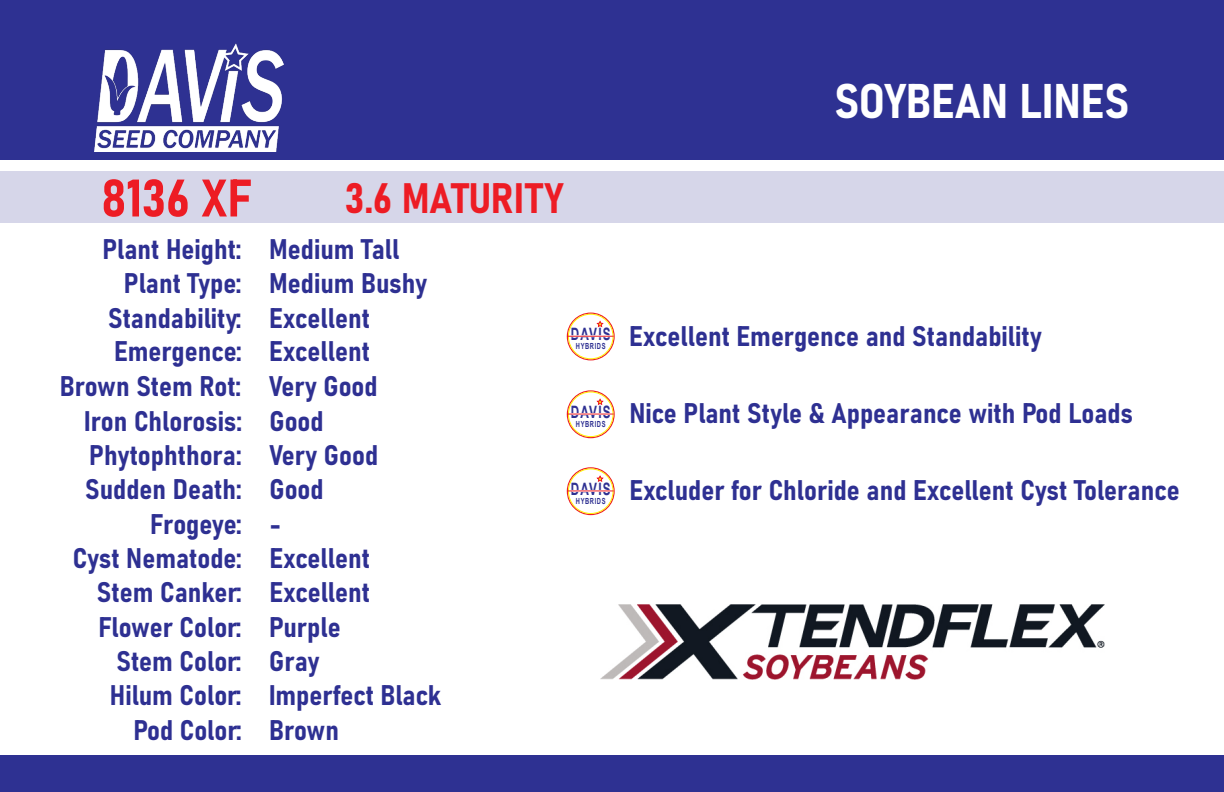
<style>
.page{position:relative;width:1224px;height:792px;background:#fff}
.page>*{position:absolute;margin:0;border:0;box-sizing:border-box;transform-origin:0 0}
.t1{font:52px "Bahnschrift";color:#ed1c24}
.t2{font:48px "Bahnschrift";color:#fff}
.t3{font:42px "Bahnschrift";color:#ed1c24}
.t4{font:28px "Bahnschrift";color:#2e3092}
.t5{font:700 17px "Arial";letter-spacing:.105em;color:#2e3092;scale:.69 1}
.t6{font:700 8.4px "Arial";letter-spacing:.105em;color:#2e3092;scale:.69 1}
</style>
<div class="page">
<div style="left:0;top:171px;width:1224px;height:52px;background:#d6d6e9"></div>
<div style="left:0;top:0;width:1224px;height:160px;background:#2e3192"></div>
<img style="left:95px;top:43px;width:189px;height:108px">
<div style="left:0;top:755px;width:1224px;height:37px;background:#2e3192"></div>
<svg style="left:566px;top:312px;width:49px;height:49px"></svg>
<div style="left:566px;top:312px;width:49px;height:49px;border:1px solid #fff;border-radius:50%"></div>
<div style="left:567px;top:313px;width:48px;height:47px;border:1px solid #ee1d23;border-radius:50%"></div>
<div style="left:568px;top:314px;width:46px;height:45px;border:1px solid #fff101;border-radius:50%"></div>
<hr style="left:571px;top:335px;width:40px;height:1px;background:#fff">
<hr style="left:567px;top:336px;width:47px;height:1px;background:#ee1d23">
<svg style="left:597px;top:321px;width:7px;height:6px"></svg>
<svg style="left:566px;top:390px;width:49px;height:49px"></svg>
<div style="left:567px;top:390px;width:48px;height:48px;border:1px solid #ee1d23;border-radius:50%"></div>
<div style="left:568px;top:392px;width:46px;height:45px;border:1px solid #fff101;border-radius:50%"></div>
<hr style="left:571px;top:413px;width:40px;height:1px;background:#fff">
<hr style="left:567px;top:414px;width:47px;height:1px;background:#ee1d23">
<svg style="left:597px;top:398px;width:7px;height:7px"></svg>
<svg style="left:566px;top:467px;width:49px;height:49px"></svg>
<div style="left:567px;top:467px;width:48px;height:48px;border:1px solid #ee1d23;border-radius:50%"></div>
<div style="left:568px;top:468px;width:46px;height:46px;border:1px solid #fff101;border-radius:50%"></div>
<hr style="left:571px;top:490px;width:40px;height:1px;background:#fff">
<hr style="left:567px;top:491px;width:47px;height:1px;background:#ee1d23">
<svg style="left:597px;top:475px;width:7px;height:7px"></svg>
<img style="left:600px;top:604px;width:504px;height:76px">
<p class="t2" style="left:835px;top:65px;width:296px">SOYBEAN LINES</p>
<p class="t1" style="left:101px;top:159px;width:152px">8136 XF</p>
<p class="t3" style="left:345px;top:167px;width:219px">3.6 MATURITY</p>
<p class="t4" style="left:102px;top:228px;width:141px">Plant Height:</p>
<p class="t4" style="left:269px;top:228px;width:132px">Medium Tall</p>
<p class="t4" style="left:124px;top:262px;width:119px">Plant Type:</p>
<p class="t4" style="left:269px;top:262px;width:159px">Medium Bushy</p>
<p class="t4" style="left:108px;top:296px;width:135px">Standability:</p>
<p class="t4" style="left:269px;top:296px;width:102px">Excellent</p>
<p class="t4" style="left:114px;top:330px;width:129px">Emergence:</p>
<p class="t4" style="left:269px;top:330px;width:102px">Excellent</p>
<p class="t4" style="left:60px;top:365px;width:183px">Brown Stem Rot:</p>
<p class="t4" style="left:269px;top:365px;width:110px">Very Good</p>
<p class="t4" style="left:84px;top:400px;width:159px">Iron Chlorosis:</p>
<p class="t4" style="left:269px;top:400px;width:56px">Good</p>
<p class="t4" style="left:89px;top:434px;width:154px">Phytophthora:</p>
<p class="t4" style="left:269px;top:434px;width:110px">Very Good</p>
<p class="t4" style="left:85px;top:468px;width:158px">Sudden Death:</p>
<p class="t4" style="left:269px;top:468px;width:56px">Good</p>
<p class="t4" style="left:150px;top:503px;width:93px">Frogeye:</p>
<p class="t4" style="left:269px;top:503px;width:13px">-</p>
<p class="t4" style="left:73px;top:537px;width:170px">Cyst Nematode:</p>
<p class="t4" style="left:269px;top:537px;width:102px">Excellent</p>
<p class="t4" style="left:97px;top:571px;width:146px">Stem Canker:</p>
<p class="t4" style="left:269px;top:571px;width:102px">Excellent</p>
<p class="t4" style="left:99px;top:606px;width:144px">Flower Color:</p>
<p class="t4" style="left:269px;top:606px;width:73px">Purple</p>
<p class="t4" style="left:116px;top:640px;width:126px">Stem Color:</p>
<p class="t4" style="left:269px;top:640px;width:52px">Gray</p>
<p class="t4" style="left:110px;top:674px;width:133px">Hilum Color:</p>
<p class="t4" style="left:269px;top:674px;width:173px">Imperfect Black</p>
<p class="t4" style="left:134px;top:709px;width:110px">Pod Color:</p>
<p class="t4" style="left:269px;top:709px;width:71px">Brown</p>
<p class="t5" style="left:571px;top:322px;width:59px">DAVIS</p>
<p class="t6" style="left:576px;top:340px;width:44px">HYBRIDS</p>
<p class="t5" style="left:571px;top:400px;width:59px">DAVIS</p>
<p class="t6" style="left:576px;top:418px;width:44px">HYBRIDS</p>
<p class="t5" style="left:571px;top:477px;width:59px">DAVIS</p>
<p class="t6" style="left:576px;top:495px;width:44px">HYBRIDS</p>
<p class="t4" style="left:629px;top:314px;width:414px">Excellent Emergence and Standability</p>
<p class="t4" style="left:629px;top:392px;width:505px">Nice Plant Style &amp; Appearance with Pod Loads</p>
<p class="t4" style="left:629px;top:469px;width:552px">Excluder for Chloride and Excellent Cyst Tolerance</p>
</div>
